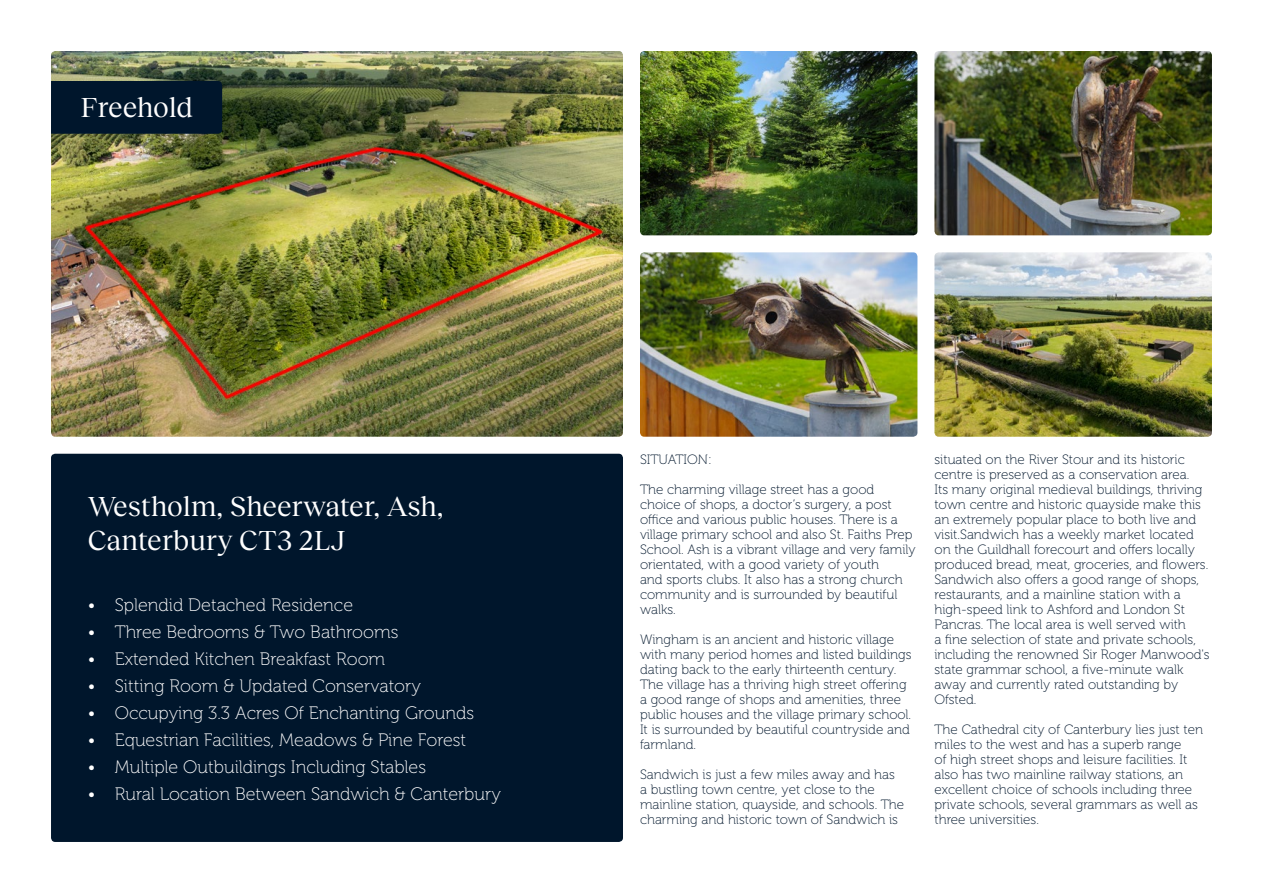
<style>
.page{position:relative;width:1263px;height:893px;background:#fff}
.page>*{position:absolute;margin:0;border:0;box-sizing:border-box;transform-origin:0 0}
.t1{font:28.5px/34px "Reckless Neue";letter-spacing:-.005em;color:#fff}
.t2{font:18px "Museo 100";color:#fff}
.t3{font:13.5px/15px "Museo 100";color:#00162c}
</style>
<div class="page">
<div style="left:51px;top:454px;width:572px;height:388px;background:#00162c;border-radius:4px"></div>
<img style="left:51px;top:51px;width:572px;height:386px">
<img style="left:640px;top:51px;width:277px;height:184px">
<img style="left:640px;top:252px;width:277px;height:185px">
<img style="left:934px;top:51px;width:278px;height:184px">
<img style="left:934px;top:252px;width:278px;height:185px">
<div style="left:51px;top:81px;width:171px;height:53px;background:#00162c"></div>
<h1 class="t1" style="left:81px;top:89px;width:114px">Freehold</h1>
<h1 class="t1" style="left:88px;top:487px;width:357px">Westholm, Sheerwater, Ash,<br>Canterbury CT3 2LJ</h1>
<h2 class="t2" style="left:88px;top:595px;width:267px">• Splendid Detached Residence</h2>
<h2 class="t2" style="left:88px;top:622px;width:312px">• Three Bedrooms &amp; Two Bathrooms</h2>
<h2 class="t2" style="left:88px;top:649px;width:299px">• Extended Kitchen Breakfast Room</h2>
<h2 class="t2" style="left:88px;top:676px;width:335px">• Sitting Room &amp; Updated Conservatory</h2>
<h2 class="t2" style="left:88px;top:703px;width:388px">• Occupying 3.3 Acres Of Enchanting Grounds</h2>
<h2 class="t2" style="left:88px;top:730px;width:380px">• Equestrian Facilities, Meadows &amp; Pine Forest</h2>
<h2 class="t2" style="left:88px;top:757px;width:340px">• Multiple Outbuildings Including Stables</h2>
<h2 class="t2" style="left:88px;top:784px;width:415px">• Rural Location Between Sandwich &amp; Canterbury</h2>
<p class="t3" style="left:640px;top:452px;width:73px">SITUATION:</p>
<p class="t3" style="left:640px;top:482px;width:277px">The charming village street has a good choice of shops, a doctor’s surgery, a post office and various public houses. There is a village primary school and also St. Faiths Prep School. Ash is a vibrant village and very family orientated, with a good variety of youth<br>and sports clubs. It also has a strong church community and is surrounded by beautiful walks.</p>
<p class="t3" style="left:640px;top:632px;width:273px">Wingham is an ancient and historic village with many period homes and listed buildings dating back to the early thirteenth century.<br>The village has a thriving high street offering a good range of shops and amenities, three public houses and the village primary school.<br>It is surrounded by beautiful countryside and farmland.</p>
<p class="t3" style="left:640px;top:767px;width:266px">Sandwich is just a few miles away and has a bustling town centre, yet close to the mainline station, quayside, and schools. The charming and historic town of Sandwich is</p>
<p class="t3" style="left:934px;top:452px;width:277px">situated on the River Stour and its historic centre is preserved as a conservation area.<br>Its many original medieval buildings, thriving town centre and historic quayside make this an extremely popular place to both live and visit.Sandwich has a weekly market located on the Guildhall forecourt and offers locally produced bread, meat, groceries, and flowers.<br>Sandwich also offers a good range of shops, restaurants, and a mainline station with a high-speed link to Ashford and London St Pancras. The local area is well served with<br>a fine selection of state and private schools, including the renowned Sir Roger Manwood's state grammar school, a five-minute walk away and currently rated outstanding by Ofsted.</p>
<p class="t3" style="left:934px;top:722px;width:270px">The Cathedral city of Canterbury lies just ten miles to the west and has a superb range<br>of high street shops and leisure facilities. It also has two mainline railway stations, an excellent choice of schools including three private schools, several grammars as well as three universities.</p>
</div>
